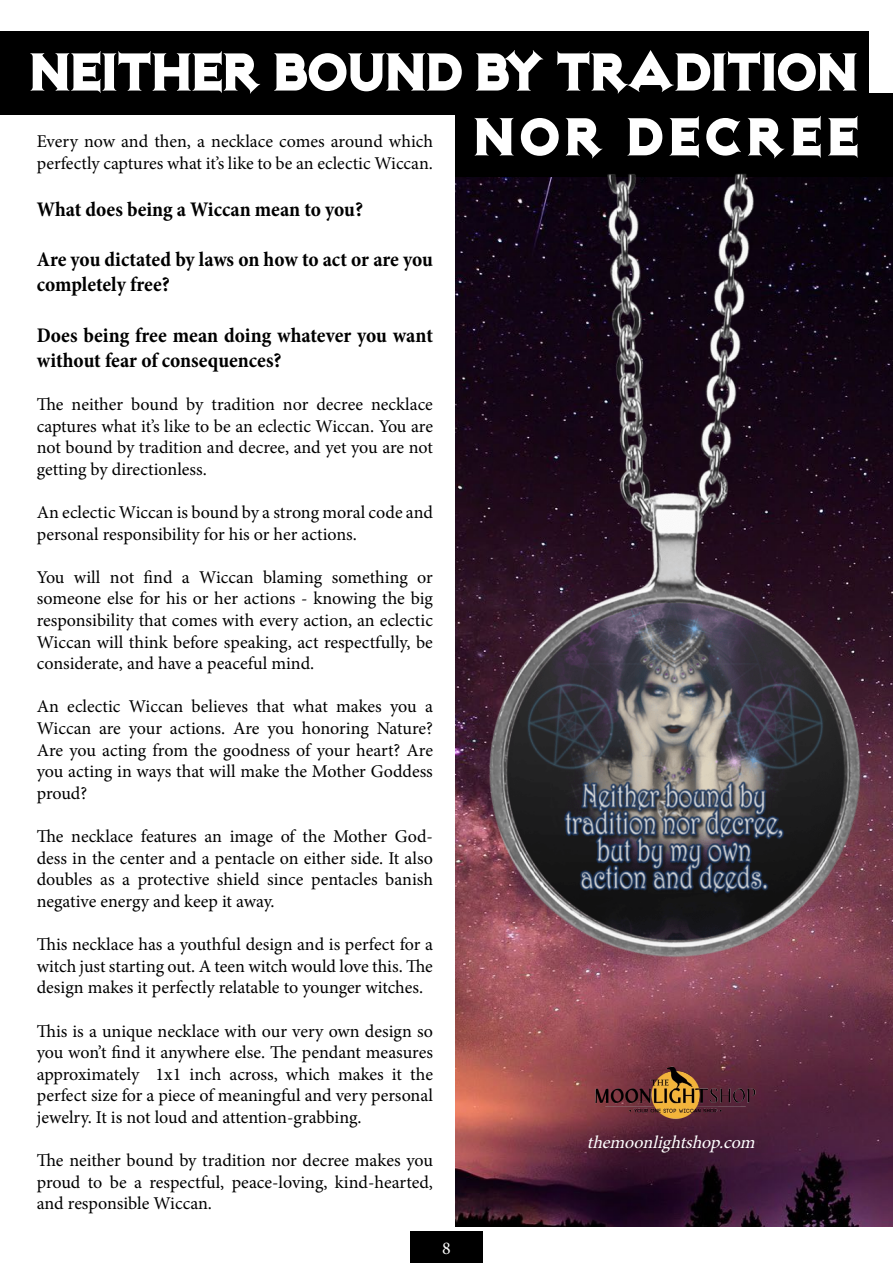
<style>
.page{position:relative;width:893px;height:1263px;background:#fff}
.page>*{position:absolute;margin:0;border:0;box-sizing:border-box;transform-origin:0 0}
.t1{font:54px/64.8px "Not Mary Kate";color:#fff;text-align:right}
.t2{font:700 condensed 21px/25.2px "Minion Pro";letter-spacing:-.005em;color:#000}
.t3{font:18px/21.6px "Minion Pro";color:#000;text-align:justify}
.t4{font:italic 18px "Minion Pro";color:#fff}
.t5{font:18px "Minion Pro";color:#fff}
</style>
<div class="page">
<img style="left:455px;top:961px;width:438px;height:266px">
<div style="left:455px;top:94px;width:438px;height:83px;background:#000"></div>
<div style="left:0;top:31px;width:869px;height:84px;background:#000"></div>
<img style="left:455px;top:173px;width:438px;height:788px">
<img style="left:586px;top:1063px;width:180px;height:60px">
<div style="left:410px;top:1231px;width:72px;height:32px;background:#000"></div>
<h1 class="t1" style="left:30px;top:40px;width:831px">NEITHER BOUND BY TRADITION<br>NOR DECREE</h1>
<p class="t3" style="left:37px;top:131px;width:398px">Every now and then, a necklace comes around which perfectly captures what it’s like to be an eclectic Wiccan.</p>
<p class="t2" style="left:37px;top:196px;width:328px">What does being a Wiccan mean to you?</p>
<p class="t2" style="left:37px;top:247px;width:398px">Are you dictated by laws on how to act or are you completely free?</p>
<p class="t2" style="left:37px;top:322px;width:398px">Does being free mean doing whatever you want without fear of consequences?</p>
<p class="t3" style="left:37px;top:394px;width:398px">The neither bound by tradition nor decree necklace captures what it’s like to be an eclectic Wiccan. You are not bound by tradition and decree, and yet you are not getting by directionless.</p>
<p class="t3" style="left:37px;top:502px;width:398px">An eclectic Wiccan is bound by a strong moral code and personal responsibility for his or her actions.</p>
<p class="t3" style="left:37px;top:566px;width:398px">You will not find a Wiccan blaming something or someone else for his or her actions - knowing the big responsibility that comes with every action, an eclectic Wiccan will think before speaking, act respectfully, be considerate, and have a peaceful mind.</p>
<p class="t3" style="left:37px;top:696px;width:398px">An eclectic Wiccan believes that what makes you a Wiccan are your actions. Are you honoring Nature?<br>Are you acting from the goodness of your heart? Are you acting in ways that will make the Mother Goddess proud?</p>
<p class="t3" style="left:37px;top:826px;width:398px">The necklace features an image of the Mother God&shy;dess in the center and a pentacle on either side. It also doubles as a protective shield since pentacles banish negative energy and keep it away.</p>
<p class="t3" style="left:37px;top:934px;width:398px">This necklace has a youthful design and is perfect for a witch just starting out. A teen witch would love this. The design makes it perfectly relatable to younger witches.</p>
<p class="t3" style="left:37px;top:1020px;width:398px">This is a unique necklace with our very own design so you won’t find it anywhere else. The pendant measures approximately 1x1 inch across, which makes it the perfect size for a piece of meaningful and very personal jewelry. It is not loud and attention-grabbing.</p>
<p class="t3" style="left:37px;top:1150px;width:398px">The neither bound by tradition nor decree makes you proud to be a respectful, peace-loving, kind-hearted, and responsible Wiccan.</p>
<p class="t4" style="left:587px;top:1130px;width:175px">themoonlightshop.com</p>
<p class="t5" style="left:442px;top:1236px;width:10px">8</p>
</div>
